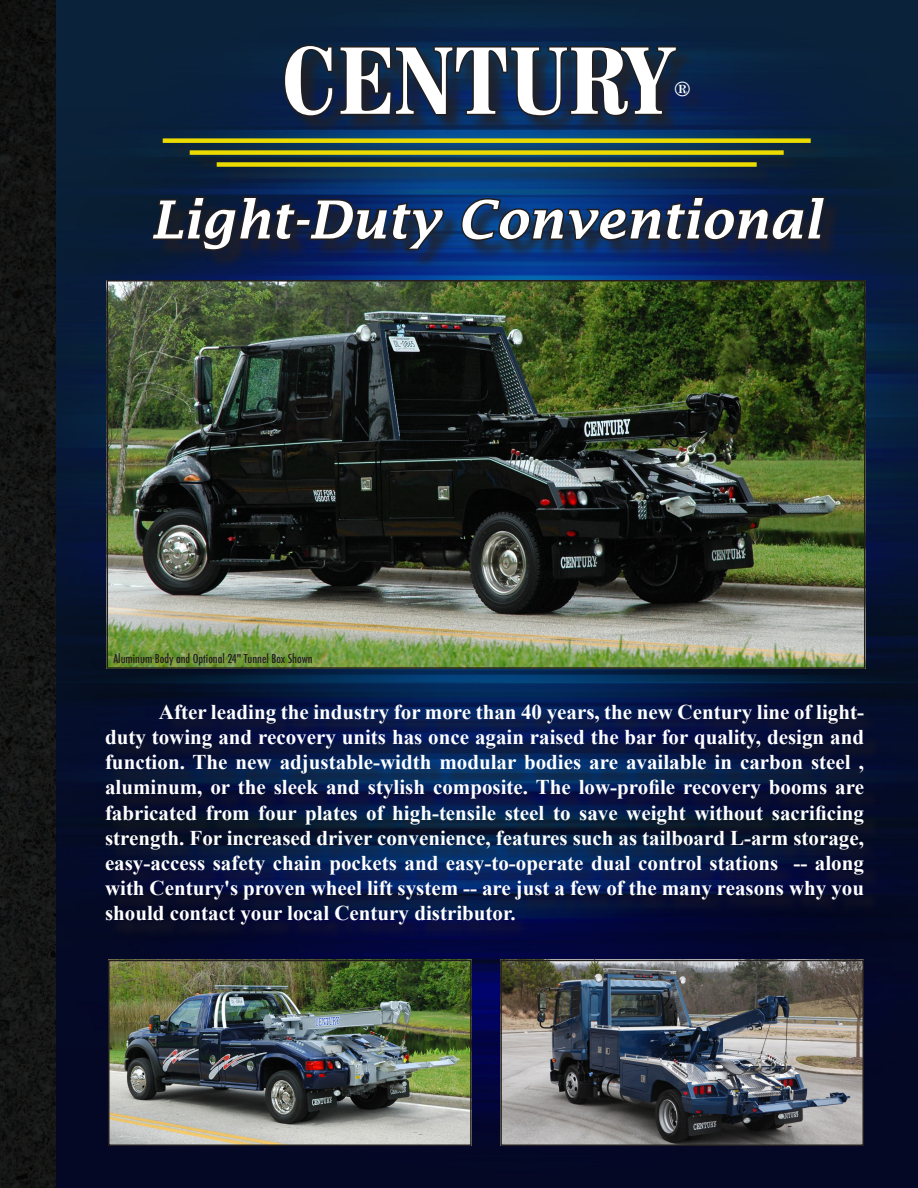
<style>
.page{position:relative;width:918px;height:1188px;background:#fff}
.page>*{position:absolute;margin:0;border:0;box-sizing:border-box;transform-origin:0 0}
.t1{font:700 condensed 94.5px "Century 725 BT";color:#fff}
.t2{font:italic 600 52.5px "Lucida Fax";color:#fff}
.t3{font:700 21px/25.2px "Times New Roman";color:#fff;text-align:justify}
.t4{font:700 condensed 21px "Century 725 BT";color:#fff}
.t5{font:500 condensed 12px "Futura";color:#231f20}
</style>
<div class="page">
<img style="left:55px;top:0;width:863px;height:1188px">
<img style="left:0;top:0;width:55px;height:1188px">
<div style="left:108px;top:707px;width:774px;height:236px;background:#231f20;opacity:.75"></div>
<div style="left:286px;top:47px;width:422px;height:88px;background:#231f20;opacity:.75"></div>
<svg style="left:282px;top:43px;width:397px;height:75px;background:#14243e"></svg>
<div style="left:165px;top:141px;width:664px;height:21px;background:#231f20;opacity:.75"></div>
<div style="left:163px;top:138px;width:648px;height:5px;background:#ebdb01"></div>
<div style="left:192px;top:153px;width:610px;height:21px;background:#231f20;opacity:.75"></div>
<div style="left:190px;top:150px;width:594px;height:5px;background:#ebdb01"></div>
<div style="left:219px;top:165px;width:556px;height:21px;background:#231f20;opacity:.75"></div>
<div style="left:217px;top:162px;width:540px;height:5px;background:#ebdb01"></div>
<div style="left:154px;top:199px;width:689px;height:70px;background:#231f20;opacity:.75"></div>
<svg style="left:150px;top:194px;width:296px;height:59px;background:#13203d"></svg>
<svg style="left:460px;top:195px;width:368px;height:48px;background:#13274c"></svg>
<img style="left:110px;top:283px;width:752px;height:383px">
<div style="left:107px;top:280px;width:758px;height:389px;border:2px solid #231f20"></div>
<img style="left:111px;top:963px;width:358px;height:180px">
<div style="left:108px;top:960px;width:364px;height:186px;border:2px solid #231f20"></div>
<img style="left:503px;top:963px;width:358px;height:180px">
<div style="left:500px;top:960px;width:364px;height:186px;border:2px solid #231f20"></div>
<p class="t1" style="left:282px;top:24px;width:393px">CENTURY</p>
<p class="t4" style="left:674px;top:76px;width:19px">®</p>
<p class="t2" style="left:151px;top:190px;width:672px">Light-Duty Conventional</p>
<p class="t5" style="left:113px;top:651px;width:201px">Aluminum Body and Optional 24" Tunnel Box Shown</p>
<p class="t3" style="left:105px;top:699px;width:761px;text-indent:54px">After leading the industry for more than 40 years, the new Century line of light&shy;duty towing and recovery units has once again raised the bar for quality, design and function. The new adjustable-width modular bodies are available in carbon steel , aluminum, or the sleek and stylish composite. The low-profile recovery booms are fabricated from four plates of high-tensile steel to save weight without sacrificing strength. For increased driver convenience, features such as tailboard L-arm storage, easy-access safety chain pockets and easy-to-operate dual control stations -- along with Century's proven wheel lift system -- are just a few of the many reasons why you should contact your local Century distributor.</p>
</div>
